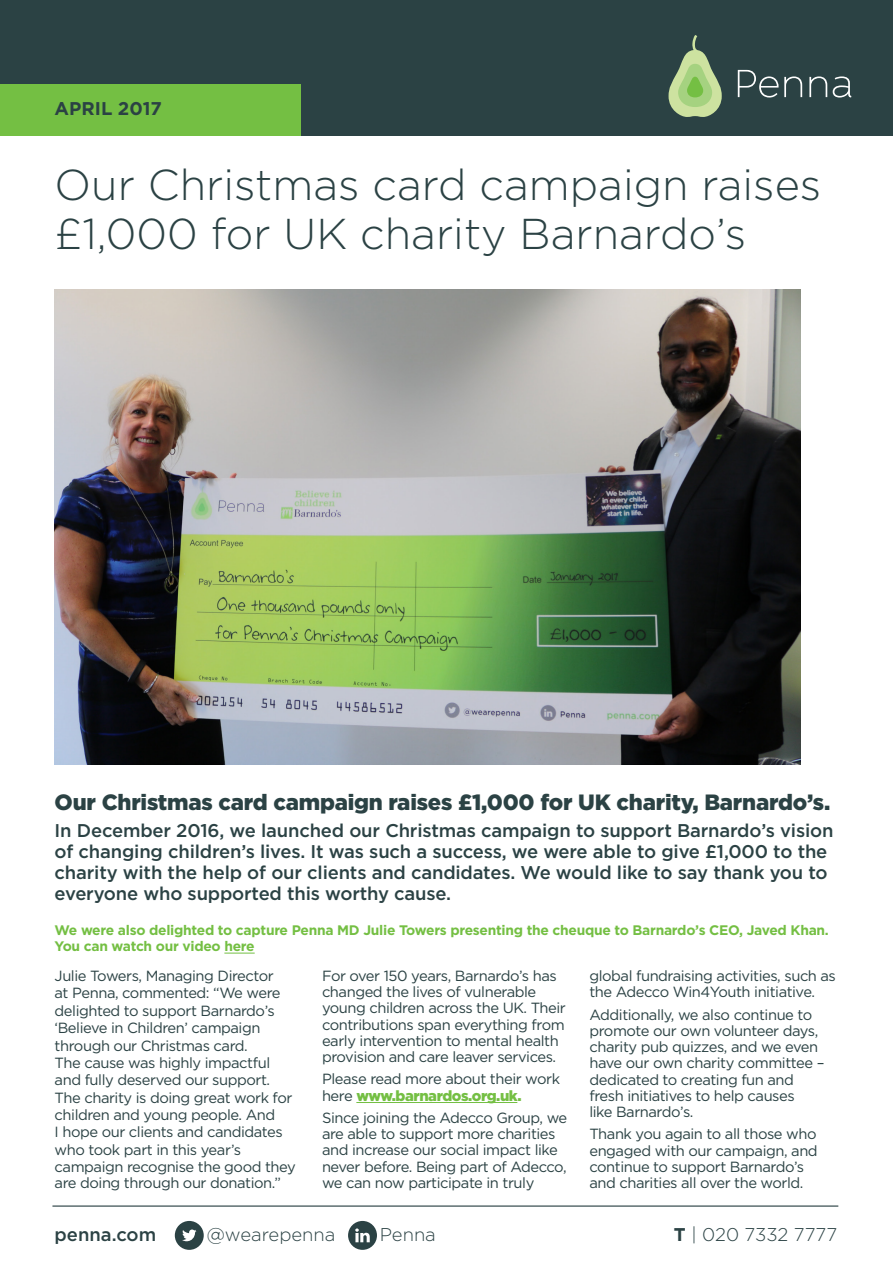
<style>
.page{position:relative;width:893px;height:1263px;background:#fff}
.page>*{position:absolute;margin:0;border:0;box-sizing:border-box;transform-origin:0 0}
.t1{font:300 43.05px/49.2px "Gotham";color:#2b4244}
.t2{font:900 22.05px "Gotham";letter-spacing:-.01em;color:#2b4244}
.t3{font:500 18.45px/21px "Gotham";letter-spacing:-.01em;color:#2b4244}
.t4{font:300 18.45px "Gotham";color:#2b4244}
.t5{font:700 18.45px "Gotham";color:#2b4244}
.t6{font:14.7px/16.2px "Gotham";letter-spacing:-.03em;color:#2b4244}
.t7{font:700 13.8px/16.6px "Gotham";letter-spacing:-.02em;color:#74bf43}
.s1{font-weight:900;color:#74bf43}
.s2{font-weight:700}
</style>
<div class="page">
<hr style="left:356px;top:1102px;width:161px;height:1px;background:#74bf43">
<hr style="left:52px;top:1205px;width:786px;height:2px;background:#2b4244">
<div style="left:0;top:0;width:893px;height:136px;background:#2b4244"></div>
<div style="left:0;top:84px;width:301px;height:52px;background:#74bf43"></div>
<svg style="left:738px;top:70px;width:64px;height:28px"></svg>
<svg style="left:809px;top:76px;width:18px;height:21px"></svg>
<svg style="left:833px;top:76px;width:18px;height:22px"></svg>
<svg style="left:668px;top:35px;width:54px;height:82px"></svg>
<img style="left:55px;top:289px;width:746px;height:476px">
<hr style="left:224px;top:953px;width:31px;height:1px;background:#74bf43">
<svg style="left:175px;top:1221px;width:29px;height:29px"></svg>
<svg style="left:348px;top:1221px;width:29px;height:29px"></svg>
<p class="t5" style="left:55px;top:98px;width:109px">APRIL 2017</p>
<p class="t1" style="left:55px;top:160px;width:768px">Our Christmas card campaign raises £1,000 for UK charity Barnardo’s</p>
<p class="t2" style="left:55px;top:789px;width:777px">Our Christmas card campaign raises £1,000 for UK charity, Barnardo’s.</p>
<p class="t3" style="left:55px;top:820px;width:780px">In December 2016, we launched our Christmas campaign to support Barnardo’s vision of changing children’s lives. It was such a success, we were able to give £1,000 to the charity with the help of our clients and candidates. We would like to say thank you to everyone who supported this worthy cause.</p>
<p class="t7" style="left:55px;top:921px;width:776px">We were also delighted to capture Penna MD Julie Towers presenting the cheuque to Barnardo’s CEO, Javed Khan.<br>You can watch our video here</p>
<p class="t6" style="left:55px;top:967px;width:243px;line-height:17.2px">Julie Towers, Managing Director<br>at Penna, commented: “We were delighted to support Barnardo’s ‘Believe in Children’ campaign through our Christmas card.<br>The cause was highly impactful and fully deserved our support.<br>The charity is doing great work for children and young people. And<br>I hope our clients and candidates who took part in this year’s campaign recognise the good they are doing through our donation.”</p>
<p class="t6" style="left:322px;top:967px;width:245px">For over 150 years, Barnardo’s has changed the lives of vulnerable young children across the UK. Their contributions span everything from early intervention to mental health provision and care leaver services.</p>
<p class="t6" style="left:322px;top:1071px;width:240px">Please read more about their work here <span class="s1">www.barnardos.org.uk.</span></p>
<p class="t6" style="left:322px;top:1110px;width:247px">Since joining the Adecco Group, we are able to support more charities and increase our social impact like never before. Being part of Adecco, we can now participate in truly</p>
<p class="t6" style="left:589px;top:967px;width:248px">global fundraising activities, such as the Adecco Win4Youth initiative.</p>
<p class="t6" style="left:589px;top:1006px;width:237px">Additionally, we also continue to promote our own volunteer days, charity pub quizzes, and we even have our own charity committee – dedicated to creating fun and fresh initiatives to help causes<br>like Barnardo’s.</p>
<p class="t6" style="left:589px;top:1126px;width:230px">Thank you again to all those who engaged with our campaign, and continue to support Barnardo’s and charities all over the world.</p>
<p class="t3" style="left:55px;top:1223px;width:103px">penna.com</p>
<p class="t4" style="left:207px;top:1224px;width:130px">@wearepenna</p>
<p class="t4" style="left:380px;top:1224px;width:58px">Penna</p>
<p class="t4" style="left:674px;top:1224px;width:165px"><span class="s2">T</span> | 020 7332 7777</p>
</div>
